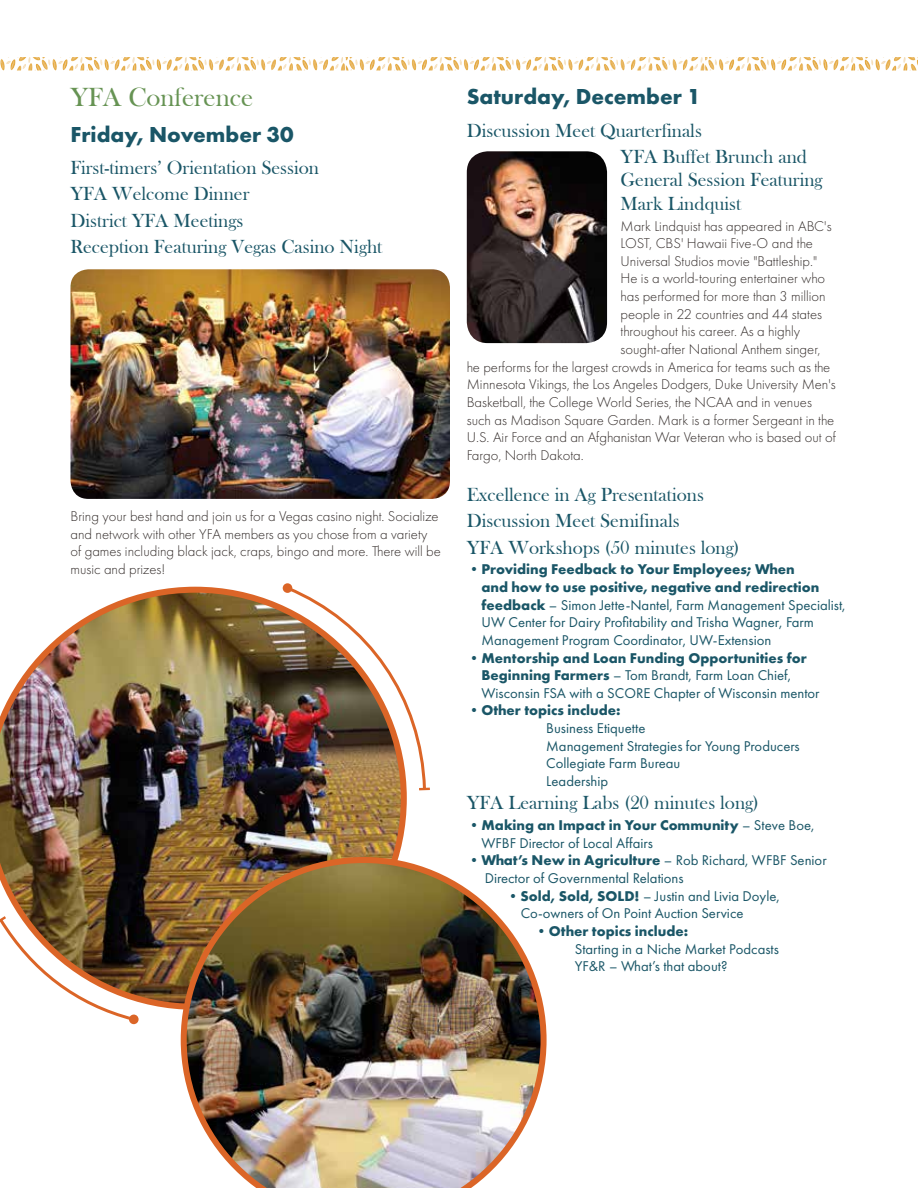
<style>
.page{position:relative;width:918px;height:1188px;background:#fff}
.page>*{position:absolute;margin:0;border:0;box-sizing:border-box;transform-origin:0 0}
.t1{font:27px "Bask Old Face";color:#669353}
.t2{font:700 22.5px "Futura PT";color:#1a5667}
.t3{font:19.5px/26.4px "Bask Old Face";color:#1a5667}
.t4{font:300 14.7px/17.7px "Futura PT";color:#322b29}
.t5{font:14.7px/17.7px "Futura PT";color:#1a5667}
.t6{font:700 14.7px "Futura PT";color:#1a5667}
.s1{font-weight:700}
</style>
<div class="page">
<img style="left:70px;top:269px;width:380px;height:230px">
<img style="left:467px;top:151px;width:140px;height:192px">
<img style="left:0;top:587px;width:407px;height:423px">
<img style="left:181px;top:857px;width:366px;height:331px">
<img style="left:284px;top:585px;width:146px;height:207px">
<div style="left:283px;top:583px;width:9px;height:10px;background:#db6527;border-radius:50%"></div>
<svg style="left:0;top:914px;width:137px;height:108px"></svg>
<div style="left:129px;top:1015px;width:10px;height:9px;background:#db6527;border-radius:50%"></div>
<img style="left:251px;top:57px;width:97px;height:6px">
<img style="left:610px;top:57px;width:97px;height:6px">
<img style="left:840px;top:57px;width:78px;height:6px">
<h1 class="t1" style="left:70px;top:82px;width:184px">YFA Conference</h1>
<h2 class="t2" style="left:70px;top:120px;width:225px">Friday, November 30</h2>
<h3 class="t3" style="left:70px;top:155px;width:313px">First-timers’ Orientation Session<br>YFA Welcome Dinner<br>District YFA Meetings<br>Reception Featuring Vegas Casino Night</h3>
<p class="t4" style="left:70px;top:507px;width:372px">Bring your best hand and join us for a Vegas casino night. Socialize and network with other YFA members as you chose from a variety of games including black jack, craps, bingo and more. There will be music and prizes!</p>
<h2 class="t2" style="left:467px;top:82px;width:235px">Saturday, December 1</h2>
<h3 class="t3" style="left:621px;top:117px;width:188px;text-indent:-154px">Discussion Meet Quarterfinals<br>YFA Buffet Brunch and</h3>
<h3 class="t3" style="left:621px;top:169px;width:204px;line-height:23.4px">General Session Featuring<br>Mark Lindquist</h3>
<p class="t4" style="left:621px;top:217px;width:213px">Mark Lindquist has appeared in ABC's</p>
<p class="t4" style="left:621px;top:235px;width:194px">LOST, CBS' Hawaii Five-O and the</p>
<p class="t4" style="left:621px;top:252px;width:198px">Universal Studios movie "Battleship."</p>
<p class="t4" style="left:621px;top:270px;width:206px">He is a world-touring entertainer who</p>
<p class="t4" style="left:621px;top:287px;width:207px">has performed for more than 3 million</p>
<p class="t4" style="left:621px;top:305px;width:203px">people in 22 countries and 44 states</p>
<p class="t4" style="left:621px;top:323px;width:181px">throughout his career. As a highly</p>
<p class="t4" style="left:621px;top:340px;width:201px">sought-after National Anthem singer,</p>
<p class="t4" style="left:467px;top:358px;width:365px">he performs for the largest crowds in America for teams such as the</p>
<p class="t4" style="left:467px;top:376px;width:370px">Minnesota Vikings, the Los Angeles Dodgers, Duke University Men's</p>
<p class="t4" style="left:467px;top:393px;width:347px">Basketball, the College World Series, the NCAA and in venues</p>
<p class="t4" style="left:467px;top:411px;width:369px">such as Madison Square Garden. Mark is a former Sergeant in the</p>
<p class="t4" style="left:467px;top:429px;width:371px">U.S. Air Force and an Afghanistan War Veteran who is based out of</p>
<p class="t4" style="left:467px;top:446px;width:118px">Fargo, North Dakota.</p>
<h3 class="t3" style="left:467px;top:482px;width:274px">Excellence in Ag Presentations<br>Discussion Meet Semifinals<br>YFA Workshops (50 minutes long)</h3>
<p class="t5" style="left:482px;top:561px;width:366px;text-indent:-15px"><span class="s1">•Providing Feedback to Your Employees; When<br>and how to use positive, negative and redirection feedback</span> – Simon Jette-Nantel, Farm Management Specialist, UW Center for Dairy Profitability and Trisha Wagner, Farm Management Program Coordinator, UW-Extension</p>
<p class="t5" style="left:482px;top:649px;width:340px;text-indent:-15px"><span class="s1">•Mentorship and Loan Funding Opportunities for<br>Beginning Farmers</span> – Tom Brandt, Farm Loan Chief,<br>Wisconsin FSA with a SCORE Chapter of Wisconsin mentor</p>
<p class="t6" style="left:467px;top:701px;width:155px">•Other topics include:</p>
<p class="t5" style="left:546px;top:719px;width:255px">Business Etiquette<br>Management Strategies for Young Producers<br>Collegiate Farm Bureau<br>Leadership</p>
<h3 class="t3" style="left:467px;top:790px;width:294px">YFA Learning Labs (20 minutes long)</h3>
<p class="t5" style="left:482px;top:816px;width:334px;text-indent:-15px"><span class="s1">•Making an Impact in Your Community</span> – Steve Boe,<br>WFBF Director of Local Affairs</p>
<p class="t5" style="left:485px;top:852px;width:343px;text-indent:-18px"><span class="s1">•What’s New in Agriculture</span> – Rob Richard, WFBF Senior<br>Director of Governmental Relations</p>
<p class="t5" style="left:521px;top:887px;width:261px;text-indent:-15px"><span class="s1">•Sold, Sold, SOLD!</span> – Justin and Livia Doyle,<br>Co-owners of On Point Auction Service</p>
<p class="t6" style="left:534px;top:921px;width:155px">•Other topics include:</p>
<p class="t5" style="left:575px;top:940px;width:206px">Starting in a Niche Market Podcasts<br>YF&amp;R – What’s that about?</p>
</div>
